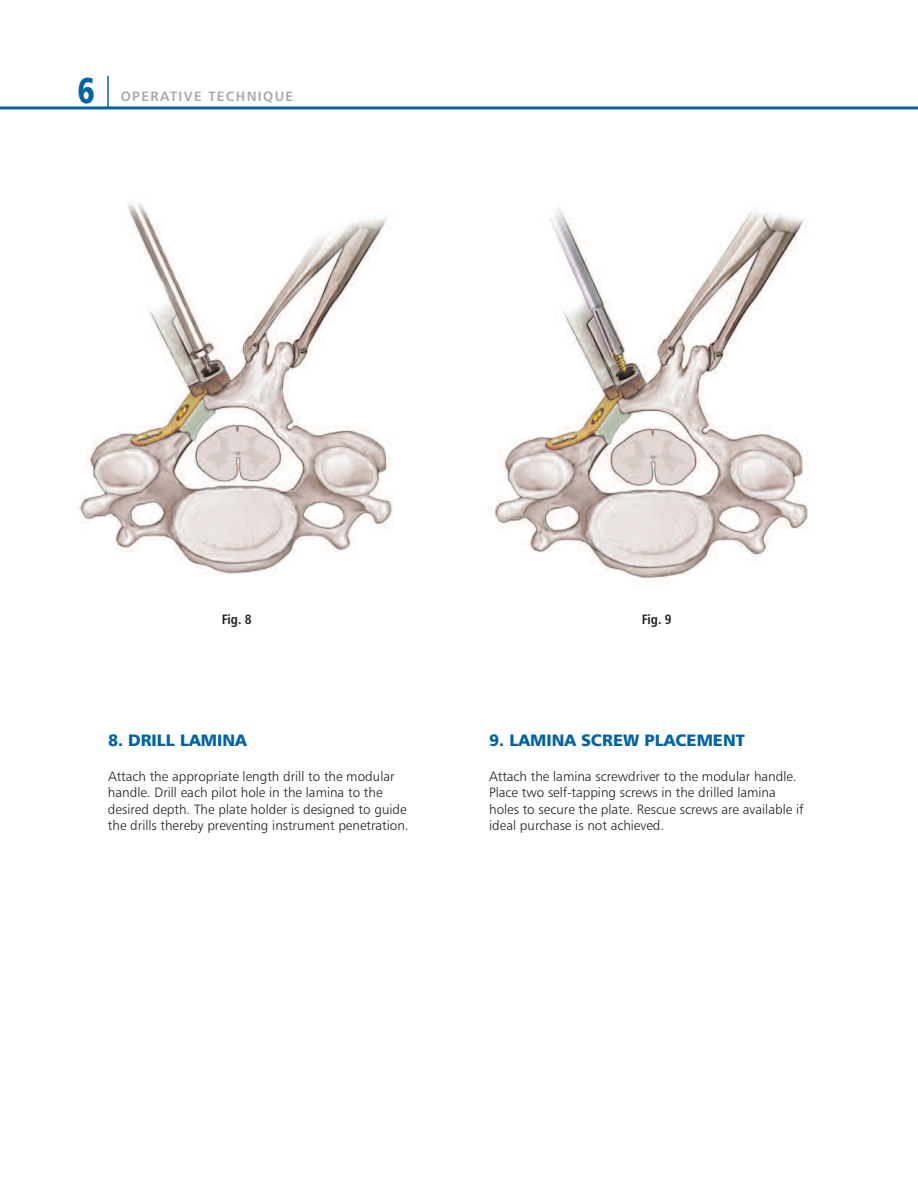
<style>
.page{position:relative;width:918px;height:1188px;background:#fff}
.page>*{position:absolute;margin:0;border:0;box-sizing:border-box;transform-origin:0 0}
.t1{font:36px "Humanist 777 BT Black B";color:#0063a4;scale:.8 1}
.t2{font:16.5px "Humanist 777 BT Black B";color:#0063a4}
.t3{font:13.5px/16.5px "Humanist 777 BT Light B";color:#231f20}
.t4{font:13.5px "Humanist 777 BT Bold B";letter-spacing:.1em;color:#a8a9ad}
.t5{font:13.5px "Humanist 777 BT Bold Condensed B";letter-spacing:-.01em;color:#231f20}
</style>
<div class="page">
<img style="left:78px;top:202px;width:731px;height:383px">
<hr style="left:0;top:106px;width:918px;height:3px;background:#0063a4">
<hr style="left:107px;top:76px;width:2px;height:32px;background:#0063a4">
<h1 class="t1" style="left:77px;top:76px;width:24px">6</h1>
<p class="t4" style="left:121px;top:91px;width:174px">OPERATIVE TECHNIQUE</p>
<p class="t5" style="left:222px;top:614px;width:32px">Fig. 8</p>
<p class="t5" style="left:642px;top:614px;width:32px">Fig. 9</p>
<p class="t2" style="left:108px;top:734px;width:140px">8. DRILL LAMINA</p>
<p class="t3" style="left:108px;top:769px;width:302px">Attach the appropriate length drill to the modular handle. Drill each pilot hole in the lamina to the desired depth. The plate holder is designed to guide the drills thereby preventing instrument penetration.</p>
<p class="t2" style="left:489px;top:734px;width:257px">9. LAMINA SCREW PLACEMENT</p>
<p class="t3" style="left:489px;top:769px;width:316px">Attach the lamina screwdriver to the modular handle.<br>Place two self-tapping screws in the drilled lamina holes to secure the plate. Rescue screws are available if ideal purchase is not achieved.</p>
</div>
